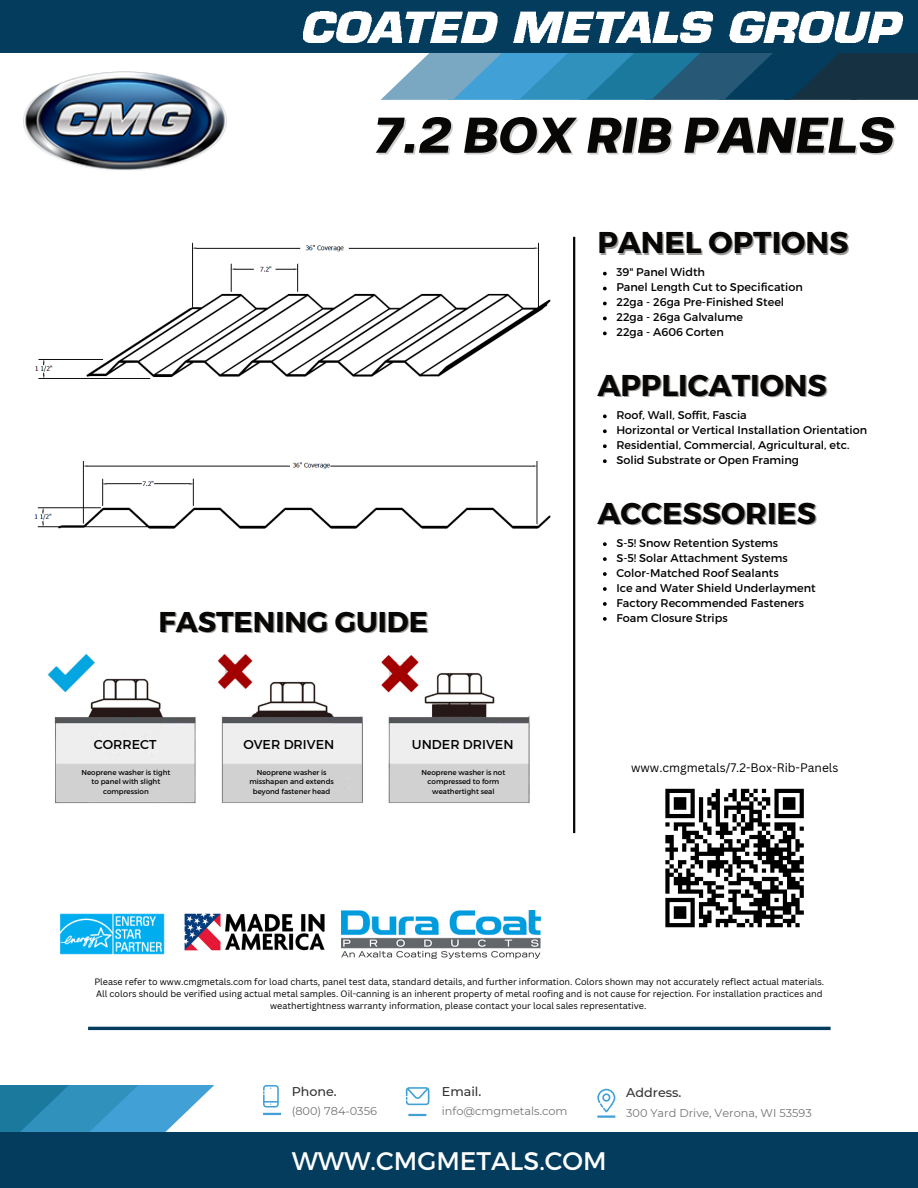
<style>
.page{position:relative;width:918px;height:1188px;background:#fff}
.page>*{position:absolute;margin:0;border:0;box-sizing:border-box;transform-origin:0 0}
.t1{font:italic 700 60px "Breul Grotesk A";color:#080706}
.t2{font:700 30.15px "Montserrat";color:#080706}
.t3{font:700 28.65px "Montserrat";color:#080706}
.t4{font:25.35px "Montserrat";color:#fff}
.t5{font:12.9px "Montserrat";color:#000}
.t6{font:500 12.75px "Montserrat";color:#323232}
.t7{font:12px "Canva Sans";color:#000}
.t8{font:11.25px/15px "Montserrat";color:#000}
.t9{font:11.25px "Montserrat";color:#737373}
.t10{font:9px/12px "Canva Sans";color:#000;text-align:center}
.t11{font:7.2px/9.4px "Montserrat";color:#000;text-align:center}
</style>
<div class="page">
<div style="left:850px;top:43px;width:68px;height:57px;background:#163242"></div>
<svg style="left:381px;top:53px;width:535px;height:47px"></svg>
<div style="left:0;top:1085px;width:76px;height:60px;background:#1b799e"></div>
<svg style="left:6px;top:1085px;width:208px;height:48px"></svg>
<div style="left:0;top:0;width:918px;height:53px;background:#033c5d"></div>
<div style="left:0;top:1133px;width:918px;height:55px;background:#033c5d"></div>
<svg style="left:597px;top:1089px;width:18px;height:23px"></svg>
<svg style="left:406px;top:1087px;width:23px;height:18px"></svg>
<svg style="left:263px;top:1085px;width:18px;height:30px"></svg>
<svg style="left:408px;top:1114px;width:18px;height:2px"></svg>
<hr style="left:597px;top:1115px;width:18px;height:3px;background:#41a0d6">
<img style="left:24px;top:71px;width:202px;height:99px">
<hr style="left:88px;top:1027px;width:743px;height:3px;background:#033c5d">
<hr style="left:573px;top:237px;width:2px;height:596px;background:#080706">
<img style="left:60px;top:913px;width:105px;height:42px">
<img style="left:342px;top:910px;width:199px;height:48px">
<img style="left:184px;top:913px;width:141px;height:38px">
<svg style="left:665px;top:788px;width:139px;height:140px"></svg>
<img style="left:35px;top:242px;width:516px;height:137px">
<img style="left:34px;top:461px;width:517px;height:68px">
<img style="left:47px;top:654px;width:483px;height:150px">
<div style="left:197px;top:652px;width:52px;height:63px;background:#fff"></div>
<div style="left:420px;top:659px;width:112px;height:8px;background:#fff"></div>
<div style="left:382px;top:706px;width:13px;height:9px;background:#fff"></div>
<img style="left:303px;top:12px;width:600px;height:30px">
<img style="left:217px;top:654px;width:38px;height:36px">
<svg style="left:603px;top:272px;width:4px;height:3px"></svg>
<svg style="left:603px;top:287px;width:4px;height:3px"></svg>
<svg style="left:603px;top:302px;width:4px;height:3px"></svg>
<svg style="left:603px;top:317px;width:4px;height:3px"></svg>
<svg style="left:603px;top:332px;width:4px;height:3px"></svg>
<svg style="left:603px;top:414px;width:4px;height:4px"></svg>
<svg style="left:603px;top:429px;width:4px;height:4px"></svg>
<svg style="left:603px;top:444px;width:4px;height:4px"></svg>
<svg style="left:603px;top:459px;width:4px;height:4px"></svg>
<svg style="left:603px;top:542px;width:4px;height:4px"></svg>
<svg style="left:603px;top:557px;width:4px;height:4px"></svg>
<svg style="left:603px;top:572px;width:4px;height:4px"></svg>
<svg style="left:603px;top:587px;width:4px;height:4px"></svg>
<svg style="left:603px;top:602px;width:4px;height:4px"></svg>
<svg style="left:603px;top:617px;width:4px;height:4px"></svg>
<h1 class="t1" style="left:372px;top:85px;width:522px">7.2 BOX RIB PANELS</h1>
<h3 class="t3" style="left:158px;top:603px;width:271px">FASTENING GUIDE</h3>
<p class="t5" style="left:94px;top:736px;width:64px">CORRECT</p>
<p class="t5" style="left:243px;top:736px;width:92px">OVER DRIVEN</p>
<p class="t5" style="left:412px;top:736px;width:103px">UNDER DRIVEN</p>
<p class="t11" style="left:81px;top:767px;width:90px">Neoprene washer is tight to panel with slight compression</p>
<p class="t11" style="left:249px;top:767px;width:86px">Neoprene washer is misshapen and extends beyond fastener head</p>
<p class="t11" style="left:422px;top:767px;width:85px">Neoprene washer is not compressed to form weathertight seal</p>
<h2 class="t2" style="left:597px;top:223px;width:253px">PANEL OPTIONS</h2>
<p class="t8" style="left:616px;top:264px;width:188px">39" Panel Width<br>Panel Length Cut to Specification<br>22ga - 26ga Pre-Finished Steel<br>22ga - 26ga Galvalume<br>22ga - A606 Corten</p>
<h2 class="t2" style="left:597px;top:366px;width:231px">APPLICATIONS</h2>
<p class="t8" style="left:616px;top:407px;width:252px">Roof, Wall, Soffit, Fascia<br>Horizontal or Vertical Installation Orientation Residential, Commercial, Agricultural, etc.<br>Solid Substrate or Open Framing</p>
<h2 class="t2" style="left:597px;top:494px;width:220px">ACCESSORIES</h2>
<p class="t8" style="left:616px;top:535px;width:201px">S-5! Snow Retention Systems<br>S-5! Solar Attachment Systems<br>Color-Matched Roof Sealants<br>Ice and Water Shield Underlayment<br>Factory Recommended Fasteners<br>Foam Closure Strips</p>
<p class="t7" style="left:631px;top:759px;width:209px">www.cmgmetals/7.2-Box-Rib-Panels</p>
<p class="t10" style="left:94px;top:975px;width:731px">Please refer to www.cmgmetals.com for load charts, panel test data, standard details, and further information. Colors shown may not accurately reflect actual materials.<br>All colors should be verified using actual metal samples. Oil-canning is an inherent property of metal roofing and is not cause for rejection. For installation practices and weathertightness warranty information, please contact your local sales representative.</p>
<p class="t6" style="left:292px;top:1083px;width:47px">Phone.</p>
<p class="t6" style="left:442px;top:1083px;width:41px">Email.</p>
<p class="t6" style="left:626px;top:1085px;width:57px">Address.</p>
<p class="t9" style="left:292px;top:1104px;width:87px">(800) 784-0356</p>
<p class="t9" style="left:442px;top:1104px;width:127px">info@cmgmetals.com</p>
<p class="t9" style="left:626px;top:1106px;width:187px">300 Yard Drive, Verona, WI 53593</p>
<h3 class="t4" style="left:292px;top:1145px;width:316px">WWW.CMGMETALS.COM</h3>
</div>
